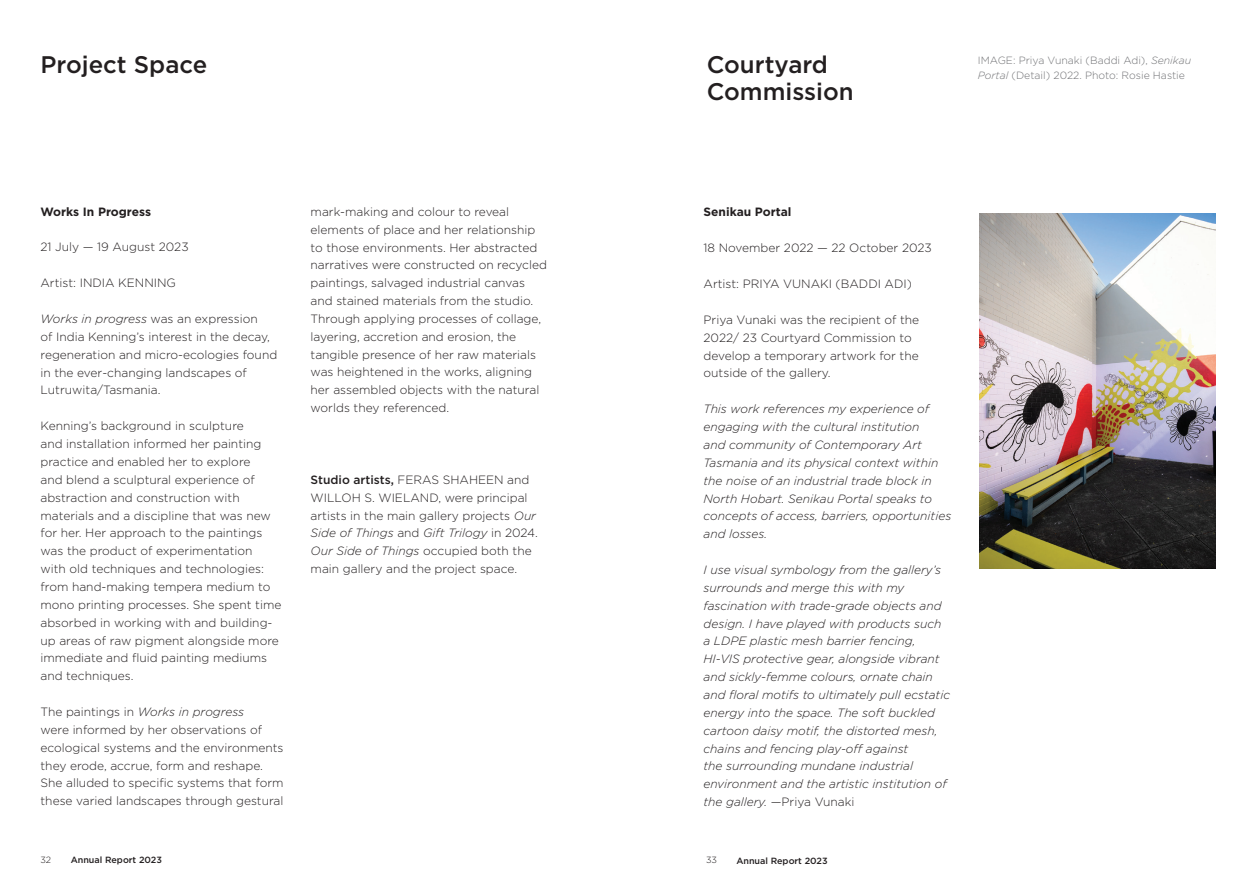
<style>
.page{position:relative;width:1259px;height:893px;background:#fff}
.page>*{position:absolute;margin:0;border:0;box-sizing:border-box;transform-origin:0 0}
.t1{font:500 24px/27px "Gotham";color:#231f20}
.t2{font:300 12px/17.9px "Gotham";color:#231f20}
.t3{font:italic 300 12px/17.9px "Gotham";color:#231f20}
.t4{font:700 12px "Gotham";color:#231f20}
.t5{font:300 10.5px "Gotham";color:#717275}
.t6{font:500 9px "Gotham";color:#231f20}
.t7{font:300 9px "Gotham";color:#231f20}
.s1{font-style:italic}
.s2{font-weight:500}
.s3{font-style:normal}
</style>
<div class="page">
<img style="left:979px;top:214px;width:236px;height:354px">
<h1 class="t1" style="left:40px;top:50px;width:168px">Project Space</h1>
<h1 class="t1" style="left:706px;top:50px;width:148px">Courtyard<br>Commission</h1>
<p class="t5" style="left:978px;top:54px;width:215px">IMAGE: Priya Vunaki (Baddi Adi), <span class="s1">Senikau</span></p>
<p class="t5" style="left:978px;top:69px;width:209px"><span class="s1">Portal</span> (Detail) 2022. Photo: Rosie Hastie</p>
<p class="t4" style="left:41px;top:204px;width:112px">Works In Progress</p>
<p class="t2" style="left:41px;top:238px;width:150px">21 July — 19 August 2023</p>
<p class="t2" style="left:41px;top:274px;width:137px">Artist: INDIA KENNING</p>
<p class="t2" style="left:41px;top:310px;width:238px"><span class="s1">Works in progress</span> was an expression<br>of India Kenning’s interest in the decay, regeneration and micro-ecologies found in the ever-changing landscapes of Lutruwita/Tasmania.</p>
<p class="t2" style="left:41px;top:417px;width:242px">Kenning’s background in sculpture<br>and installation informed her painting practice and enabled her to explore<br>and blend a sculptural experience of abstraction and construction with materials and a discipline that was new for her. Her approach to the paintings was the product of experimentation<br>with old techniques and technologies: from hand-making tempera medium to mono printing processes. She spent time absorbed in working with and building&shy;up areas of raw pigment alongside more immediate and fluid painting mediums and techniques.</p>
<p class="t2" style="left:41px;top:703px;width:245px">The paintings in <span class="s1">Works in progress<br></span>were informed by her observations of ecological systems and the environments they erode, accrue, form and reshape.<br>She alluded to specific systems that form these varied landscapes through gestural</p>
<p class="t2" style="left:310px;top:202px;width:238px">mark-making and colour to reveal elements of place and her relationship to those environments. Her abstracted narratives were constructed on recycled paintings, salvaged industrial canvas and stained materials from the studio.<br>Through applying processes of collage, layering, accretion and erosion, the tangible presence of her raw materials was heightened in the works, aligning her assembled objects with the natural worlds they referenced.</p>
<p class="t2" style="left:310px;top:470px;width:229px"><span class="s2">Studio artists,</span> FERAS SHAHEEN and WILLOH S. WIELAND, were principal artists in the main gallery projects <span class="s1">Our Side of Things</span> and <span class="s1">Gift Trilogy</span> in 2024.<br><span class="s1">Our Side of Things</span> occupied both the main gallery and the project space.</p>
<p class="t4" style="left:703px;top:205px;width:89px">Senikau Portal</p>
<p class="t2" style="left:703px;top:239px;width:230px">18 November 2022 — 22 October 2023</p>
<p class="t2" style="left:703px;top:275px;width:210px">Artist: PRIYA VUNAKI (BADDI ADI)</p>
<p class="t2" style="left:703px;top:311px;width:217px">Priya Vunaki was the recipient of the<br>2022/ 23 Courtyard Commission to develop a temporary artwork for the outside of the gallery.</p>
<p class="t3" style="left:703px;top:400px;width:249px">This work references my experience of engaging with the cultural institution<br>and community of Contemporary Art Tasmania and its physical context within the noise of an industrial trade block in North Hobart. Senikau Portal speaks to concepts of access, barriers, opportunities and losses.</p>
<p class="t3" style="left:703px;top:561px;width:248px">I use visual symbology from the gallery’s surrounds and merge this with my fascination with trade-grade objects and design. I have played with products such a LDPE plastic mesh barrier fencing, HI-VIS protective gear, alongside vibrant and sickly-femme colours, ornate chain and floral motifs to ultimately pull ecstatic energy into the space. The soft buckled cartoon daisy motif, the distorted mesh, chains and fencing play-off against<br>the surrounding mundane industrial environment and the artistic institution of the gallery. <span class="s3">—Priya Vunaki</span></p>
<p class="t7" style="left:40px;top:855px;width:12px">32</p>
<p class="t6" style="left:71px;top:855px;width:93px">Annual Report 2023</p>
<p class="t7" style="left:706px;top:855px;width:12px">33</p>
<p class="t6" style="left:736px;top:855px;width:93px">Annual Report 2023</p>
</div>
